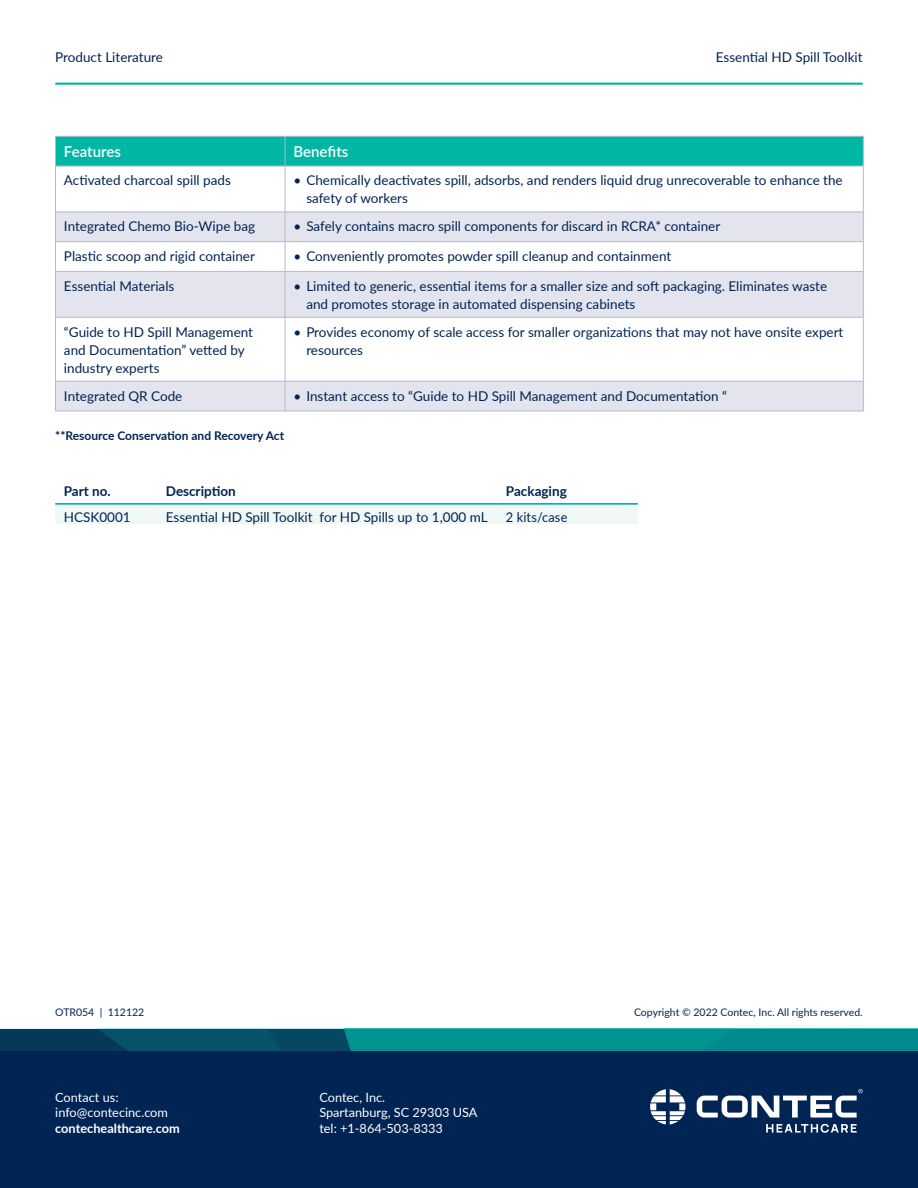
<style>
.page{position:relative;width:918px;height:1188px;background:#fff}
.page>*{position:absolute;margin:0;border:0;box-sizing:border-box;transform-origin:0 0}
.Table_heading-white{font:600 15px "Lato";color:#fff}
.Table_text{font:13.5px/18px "Lato";color:#002453}
.Packaging_table_text{font:13.5px "Lato";color:#002453}
.t1{font:700 13.5px "Lato";color:#002453}
.Table_text-2{font:13.5px "Lato";color:#002453;scale:.95 1}
.t2{font:12.75px "Lato";color:#fff}
.t3{font:700 12.75px "Lato";color:#fff}
.Notes{font:700 12px "Lato";color:#002453}
.t4{font:10.5px "Lato";color:#002453}
</style>
<div class="page">
<div style="left:0;top:1039px;width:918px;height:149px;background:#002453"></div>
<svg style="left:697px;top:1089px;width:166px;height:29px"></svg>
<svg style="left:650px;top:1089px;width:35px;height:35px"></svg>
<svg style="left:766px;top:1124px;width:91px;height:9px"></svg>
<svg style="left:0;top:1029px;width:918px;height:21px;background:#03747e"></svg>
<hr style="left:55px;top:83px;width:808px;height:2px;background:#00b6a4">
<div style="left:56px;top:137px;width:807px;height:29px;background:#00b6a4"></div>
<svg style="left:56px;top:213px;width:807px;height:198px;fill:#e3e4ed"></svg>
<hr style="left:55px;top:136px;width:230px;height:1px;background:#b3bad0">
<hr style="left:55px;top:136px;width:1px;height:30px;background:#b3bad0">
<hr style="left:285px;top:136px;width:579px;height:1px;background:#b3bad0">
<hr style="left:285px;top:136px;width:1px;height:30px;background:#b3bad0">
<hr style="left:863px;top:136px;width:1px;height:30px;background:#b3bad0">
<hr style="left:55px;top:166px;width:230px;height:1px;background:#b3bad0">
<hr style="left:55px;top:166px;width:1px;height:46px;background:#b3bad0">
<hr style="left:285px;top:166px;width:579px;height:1px;background:#b3bad0">
<hr style="left:285px;top:166px;width:1px;height:46px;background:#b3bad0">
<hr style="left:863px;top:166px;width:1px;height:46px;background:#b3bad0">
<hr style="left:55px;top:212px;width:230px;height:1px;background:#b3bad0">
<hr style="left:285px;top:212px;width:579px;height:1px;background:#b3bad0">
<hr style="left:55px;top:241px;width:230px;height:1px;background:#b3bad0">
<svg style="left:55px;top:213px;width:1px;height:58px"></svg>
<hr style="left:285px;top:241px;width:579px;height:1px;background:#b3bad0">
<svg style="left:285px;top:212px;width:1px;height:59px"></svg>
<svg style="left:863px;top:212px;width:1px;height:59px"></svg>
<hr style="left:55px;top:271px;width:230px;height:1px;background:#b3bad0">
<hr style="left:55px;top:272px;width:1px;height:45px;background:#b3bad0">
<hr style="left:285px;top:271px;width:579px;height:1px;background:#b3bad0">
<hr style="left:285px;top:272px;width:1px;height:45px;background:#b3bad0">
<hr style="left:863px;top:272px;width:1px;height:45px;background:#b3bad0">
<hr style="left:55px;top:317px;width:230px;height:1px;background:#b3bad0">
<hr style="left:55px;top:318px;width:1px;height:63px;background:#b3bad0">
<hr style="left:285px;top:317px;width:579px;height:1px;background:#b3bad0">
<hr style="left:285px;top:318px;width:1px;height:63px;background:#b3bad0">
<hr style="left:863px;top:318px;width:1px;height:63px;background:#b3bad0">
<hr style="left:55px;top:381px;width:230px;height:1px;background:#b3bad0">
<hr style="left:55px;top:381px;width:1px;height:30px;background:#b3bad0">
<hr style="left:285px;top:381px;width:579px;height:1px;background:#b3bad0">
<hr style="left:285px;top:381px;width:1px;height:30px;background:#b3bad0">
<hr style="left:863px;top:381px;width:1px;height:30px;background:#b3bad0">
<hr style="left:55px;top:411px;width:230px;height:1px;background:#b3bad0">
<hr style="left:285px;top:411px;width:579px;height:1px;background:#b3bad0">
<div style="left:55px;top:505px;width:583px;height:19px;background:#eff8f7"></div>
<hr style="left:55px;top:503px;width:102px;height:2px;background:#00b6a4">
<hr style="left:157px;top:503px;width:340px;height:2px;background:#00b6a4">
<hr style="left:497px;top:503px;width:141px;height:2px;background:#00b6a4">
<p class="Table_text" style="left:55px;top:47px;width:109px">Product Literature</p>
<p class="Table_text" style="left:716px;top:47px;width:148px">Essential HD Spill Toolkit</p>
<p class="Table_heading-white" style="left:64px;top:141px;width:58px">Features</p>
<p class="Table_heading-white" style="left:294px;top:141px;width:56px">Benefits</p>
<p class="Table_text" style="left:64px;top:171px;width:168px">Activated charcoal spill pads</p>
<p class="Table_text" style="left:306px;top:171px;width:538px;text-indent:-13px">• Chemically deactivates spill, adsorbs, and renders liquid drug unrecoverable to enhance the safety of workers</p>
<p class="Table_text" style="left:64px;top:217px;width:193px">Integrated Chemo Bio-Wipe bag</p>
<p class="Table_text" style="left:294px;top:217px;width:428px">• Safely contains macro spill components for discard in RCRA* container</p>
<p class="Table_text" style="left:64px;top:247px;width:192px">Plastic scoop and rigid container</p>
<p class="Table_text" style="left:294px;top:247px;width:379px">• Conveniently promotes powder spill cleanup and containment</p>
<p class="Table_text" style="left:64px;top:276px;width:112px">Essential Materials</p>
<p class="Table_text" style="left:306px;top:276px;width:522px;text-indent:-13px">• Limited to generic, essential items for a smaller size and soft packaging. Eliminates waste and promotes storage in automated dispensing cabinets</p>
<p class="Table_text" style="left:64px;top:322px;width:191px">“Guide to HD Spill Management and Documentation” vetted by industry experts</p>
<p class="Table_text" style="left:306px;top:322px;width:539px;text-indent:-13px">• Provides economy of scale access for smaller organizations that may not have onsite expert resources</p>
<p class="Table_text" style="left:64px;top:386px;width:120px">Integrated QR Code</p>
<p class="Table_text" style="left:294px;top:386px;width:435px">• Instant access to “Guide to HD Spill Management and Documentation “</p>
<p class="Notes" style="left:55px;top:427px;width:230px">**Resource Conservation and Recovery Act</p>
<p class="t1" style="left:64px;top:481px;width:48px">Part no.</p>
<p class="t1" style="left:166px;top:481px;width:71px">Description</p>
<p class="t1" style="left:506px;top:481px;width:62px">Packaging</p>
<p class="Packaging_table_text" style="left:64px;top:507px;width:68px">HCSK0001</p>
<p class="Packaging_table_text" style="left:166px;top:507px;width:323px">Essential HD Spill Toolkit for HD Spills up to 1,000 mL</p>
<p class="Table_text-2" style="left:506px;top:507px;width:66px">2 kits/case</p>
<p class="t4" style="left:55px;top:1005px;width:91px">OTR054 | 112122</p>
<p class="t4" style="left:634px;top:1005px;width:230px">Copyright © 2022 Contec, Inc. All rights reserved.</p>
<p class="t2" style="left:55px;top:1088px;width:65px">Contact us:</p>
<p class="t2" style="left:55px;top:1104px;width:114px">info@contecinc.com</p>
<p class="t3" style="left:55px;top:1119px;width:126px">contechealthcare.com</p>
<p class="t2" style="left:319px;top:1088px;width:67px">Contec, Inc.</p>
<p class="t2" style="left:319px;top:1104px;width:160px">Spartanburg, SC 29303 USA</p>
<p class="t2" style="left:319px;top:1119px;width:125px">tel: +1-864-503-8333</p>
</div>
